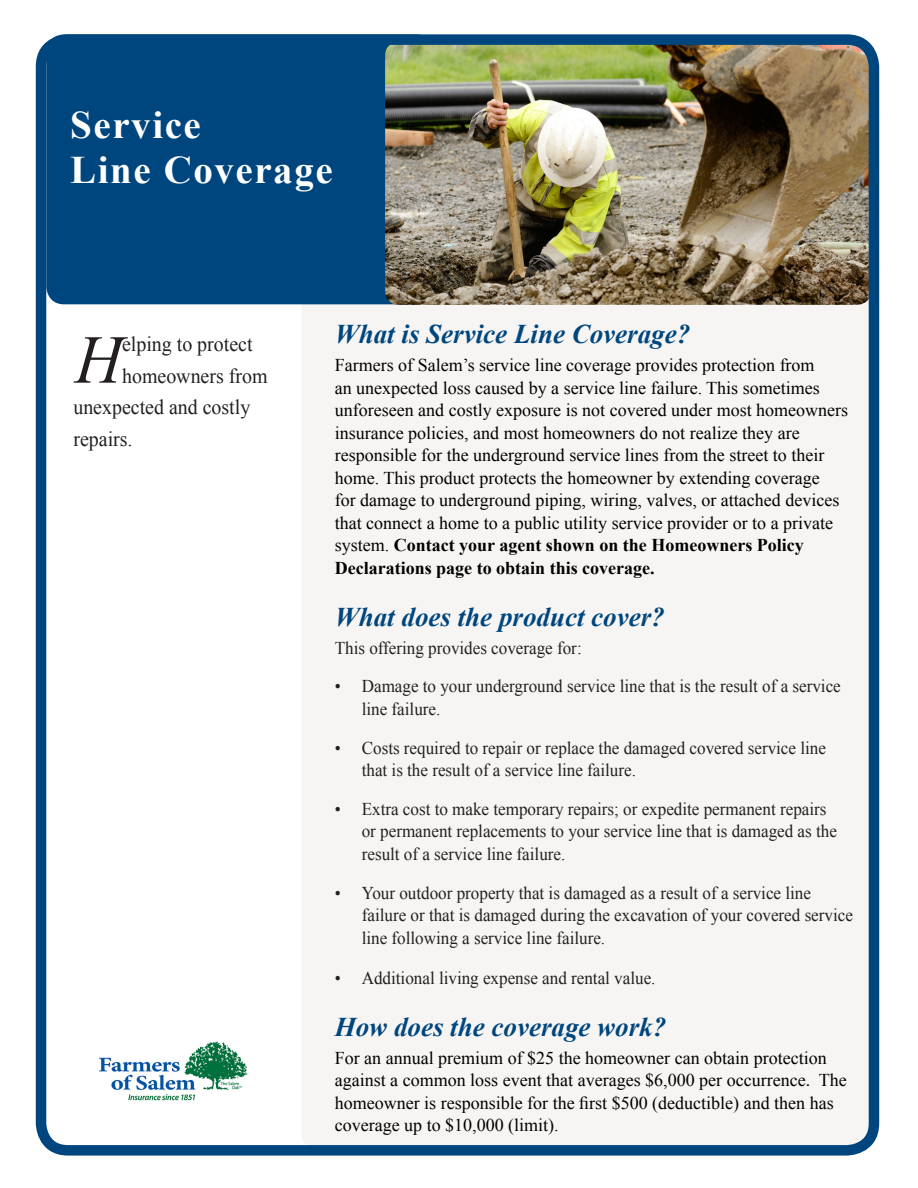
<style>
.page{position:relative;width:918px;height:1188px;background:#fff}
.page>*{position:absolute;margin:0;border:0;box-sizing:border-box;transform-origin:0 0}
.Body_Copy{font:italic 68.55px "Times New Roman";color:#231f20;scale:.95 1}
.Heading{font:700 39px "Times New Roman";letter-spacing:.04em;color:#fff}
.Heading-2{font:italic 700 27px "Times New Roman";color:#00467e}
.Body_Copy-2{font:21px "Times New Roman";color:#231f20;scale:.95 1}
.Body_Copy-3{font:18px/22.5px "Times New Roman";color:#000}
.Body_Copy-4{font:18px/22.5px "Times New Roman";color:#231f20;scale:.95 1}
.Heading-3{font:18px/22.5px "Times New Roman";color:#000}
.s1{font-weight:700}
.s2{font-family:"Arial"}
</style>
<div class="page">
<div style="left:302px;top:296px;width:568px;height:849px;background:#f7f5f3;border-radius:9px"></div>
<div style="left:47px;top:35px;width:386px;height:269px;background:#00467e;border-radius:17px"></div>
<img style="left:385px;top:45px;width:483px;height:260px">
<img style="left:99px;top:1041px;width:149px;height:60px">
<div style="left:36px;top:34px;width:843px;height:1122px;border:10px solid #00467e;border-radius:27px"></div>
<p class="Heading" style="left:70px;top:98px;width:132px">Service</p>
<p class="Heading" style="left:70px;top:143px;width:264px">Line Coverage</p>
<p class="Body_Copy-2" style="left:122px;top:330px;width:139px">elping to protect</p>
<p class="Body_Copy-2" style="left:122px;top:362px;width:155px">homeowners from</p>
<p class="Body_Copy-2" style="left:73px;top:393px;width:188px">unexpected and costly</p>
<p class="Body_Copy-2" style="left:73px;top:425px;width:64px">repairs.</p>
<p class="Body_Copy" style="left:75px;top:313px;width:51px">H</p>
<p class="Heading-2" style="left:335px;top:315px;width:357px">What is Service Line Coverage?</p>
<p class="Body_Copy-3" style="left:335px;top:354px;width:515px">Farmers of Salem’s service line coverage provides protection from<br>an unexpected loss caused by a service line failure. This sometimes unforeseen and costly exposure is not covered under most homeowners insurance policies, and most homeowners do not realize they are responsible for the underground service lines from the street to their home. This product protects the homeowner by extending coverage<br>for damage to underground piping, wiring, valves, or attached devices that connect a home to a public utility service provider or to a private system. <span class="s1">Contact your agent shown on the Homeowners Policy Declarations page to obtain this coverage.</span></p>
<p class="Heading-2" style="left:335px;top:598px;width:331px">What does the product cover?</p>
<p class="Body_Copy-4" style="left:335px;top:636px;width:261px">This offering provides coverage for:</p>
<p class="Body_Copy-4" style="left:362px;top:675px;width:506px;text-indent:-27px">• Damage to your underground service line that is the result of a service line failure.</p>
<p class="Body_Copy-4" style="left:362px;top:736px;width:490px;text-indent:-27px">• Costs required to repair or replace the damaged covered service line that is the result of a service line failure.</p>
<p class="Body_Copy-4" style="left:362px;top:797px;width:502px;text-indent:-27px">• Extra cost to make temporary repairs; or expedite permanent repairs or permanent replacements to your service line that is damaged as the result of a service line failure.</p>
<p class="Body_Copy-4" style="left:362px;top:881px;width:519px;text-indent:-27px">• Your outdoor property that is damaged as a result of a service line failure or that is damaged during the excavation of your covered service line following a service line failure.</p>
<p class="Body_Copy-4" style="left:335px;top:966px;width:339px">• Additional living expense and rental value.</p>
<p class="Heading-2" style="left:335px;top:1008px;width:333px">How does the coverage work?</p>
<p class="Heading-3" style="left:335px;top:1046px;width:514px">For an annual premium of $25 the homeowner can obtain protection against a common loss event that averages $6,000 per occurrence<span class="s2">.</span> The homeowner is responsible for the first $500 (deductible) and then has coverage up to $10,000 (limit).</p>
</div>
